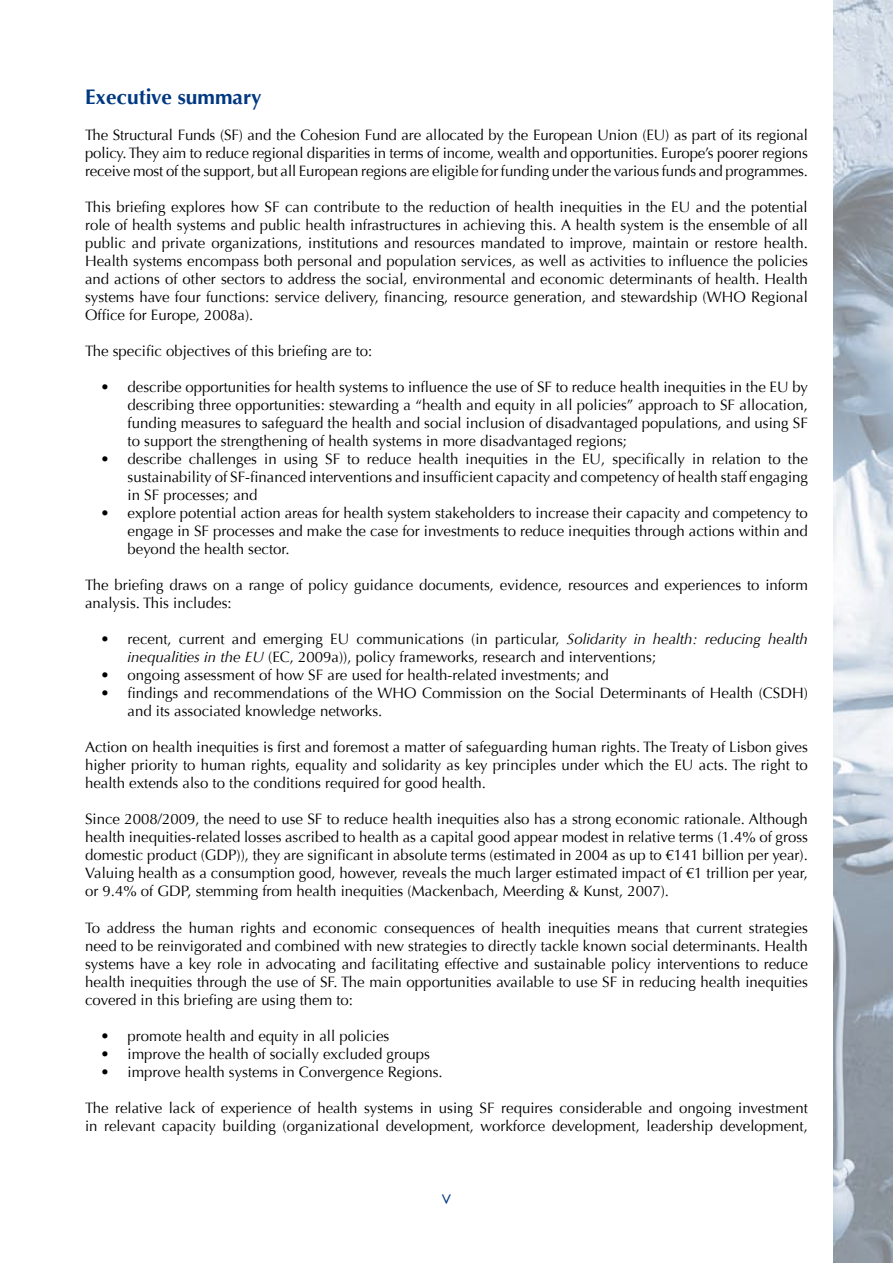
<style>
.page{position:relative;width:893px;height:1263px;background:#fff}
.page>*{position:absolute;margin:0;border:0;box-sizing:border-box;transform-origin:0 0}
.t1{font:700 21px "Optima";color:#003882}
.t2{font:18px "Century Gothic";color:#003882}
.t3{font:15px/18px "Optima";color:#000;text-align:justify}
.s1{font-style:italic}
</style>
<div class="page">
<img style="left:833px;top:0;width:60px;height:1263px">
<h1 class="t1" style="left:85px;top:85px;width:178px">Executive summary</h1>
<p class="t3" style="left:85px;top:126px;width:724px">The Structural Funds (SF) and the Cohesion Fund are allocated by the European Union (EU) as part of its regional policy. They aim to reduce regional disparities in terms of income, wealth and opportunities. Europe’s poorer regions receive most of the support, but all European regions are eligible for funding under the various funds and programmes.</p>
<p class="t3" style="left:85px;top:198px;width:724px">This briefing explores how SF can contribute to the reduction of health inequities in the EU and the potential role of health systems and public health infrastructures in achieving this. A health system is the ensemble of all public and private organizations, institutions and resources mandated to improve, maintain or restore health.<br>Health systems encompass both personal and population services, as well as activities to influence the policies and actions of other sectors to address the social, environmental and economic determinants of health. Health systems have four functions: service delivery, financing, resource generation, and stewardship (WHO Regional Office for Europe, 2008a).</p>
<p class="t3" style="left:85px;top:342px;width:289px">The specific objectives of this briefing are to:</p>
<p class="t3" style="left:128px;top:378px;width:682px;text-indent:-27px">• describe opportunities for health systems to influence the use of SF to reduce health inequities in the EU by describing three opportunities: stewarding a “health and equity in all policies” approach to SF allocation, funding measures to safeguard the health and social inclusion of disadvantaged populations, and using SF to support the strengthening of health systems in more disadvantaged regions;</p>
<p class="t3" style="left:128px;top:450px;width:682px;text-indent:-27px">• describe challenges in using SF to reduce health inequities in the EU, specifically in relation to the sustainability of SF-financed interventions and insufficient capacity and competency of health staff engaging in SF processes; and</p>
<p class="t3" style="left:128px;top:504px;width:682px;text-indent:-27px">• explore potential action areas for health system stakeholders to increase their capacity and competency to engage in SF processes and make the case for investments to reduce inequities through actions within and beyond the health sector.</p>
<p class="t3" style="left:85px;top:576px;width:724px">The briefing draws on a range of policy guidance documents, evidence, resources and experiences to inform analysis. This includes:</p>
<p class="t3" style="left:128px;top:630px;width:682px;text-indent:-27px">• recent, current and emerging EU communications (in particular, <span class="s1">Solidarity in health: reducing health inequalities in the EU</span> (EC, 2009a)), policy frameworks, research and interventions;</p>
<p class="t3" style="left:101px;top:666px;width:510px">• ongoing assessment of how SF are used for health-related investments; and</p>
<p class="t3" style="left:128px;top:684px;width:682px;text-indent:-27px">• findings and recommendations of the WHO Commission on the Social Determinants of Health (CSDH) and its associated knowledge networks.</p>
<p class="t3" style="left:85px;top:738px;width:724px">Action on health inequities is first and foremost a matter of safeguarding human rights. The Treaty of Lisbon gives higher priority to human rights, equality and solidarity as key principles under which the EU acts. The right to health extends also to the conditions required for good health.</p>
<p class="t3" style="left:85px;top:810px;width:724px">Since 2008/2009, the need to use SF to reduce health inequities also has a strong economic rationale. Although health inequities-related losses ascribed to health as a capital good appear modest in relative terms (1.4% of gross domestic product (GDP)), they are significant in absolute terms (estimated in 2004 as up to €141 billion per year).<br>Valuing health as a consumption good, however, reveals the much larger estimated impact of €1 trillion per year, or 9.4% of GDP, stemming from health inequities (Mackenbach, Meerding &amp; Kunst, 2007).</p>
<p class="t3" style="left:85px;top:918px;width:724px">To address the human rights and economic consequences of health inequities means that current strategies need to be reinvigorated and combined with new strategies to directly tackle known social determinants. Health systems have a key role in advocating and facilitating effective and sustainable policy interventions to reduce health inequities through the use of SF. The main opportunities available to use SF in reducing health inequities covered in this briefing are using them to:</p>
<p class="t3" style="left:101px;top:1026px;width:290px">• promote health and equity in all policies</p>
<p class="t3" style="left:101px;top:1044px;width:331px">• improve the health of socially excluded groups</p>
<p class="t3" style="left:101px;top:1062px;width:344px">• improve health systems in Convergence Regions.</p>
<p class="t3" style="left:85px;top:1098px;width:724px">The relative lack of experience of health systems in using SF requires considerable and ongoing investment in relevant capacity building (organizational development, workforce development, leadership development,</p>
<p class="t2" style="left:441px;top:1186px;width:11px">v</p>
</div>
